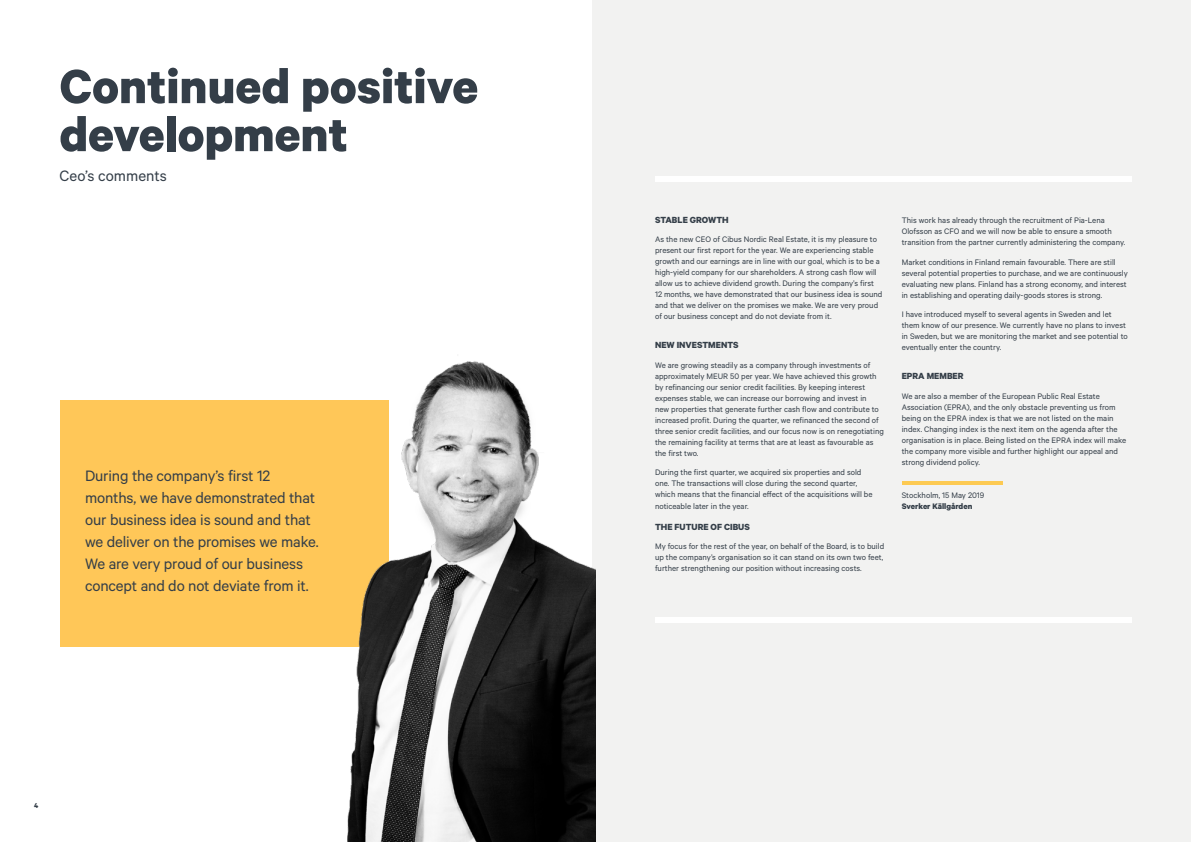
<style>
.page{position:relative;width:1191px;height:842px;background:#fff}
.page>*{position:absolute;margin:0;border:0;box-sizing:border-box;transform-origin:0 0}
.t1{font:700 54px/48px "Calibre";color:#343e48}
.t2{font:17px/22px "Calibre";letter-spacing:-.01em;color:#343e48}
.Body{font:700 10px "Calibre";color:#343e48}
.Body-2{font:9px/11px "Calibre";color:#343e48}
.t3{font:700 8px "Calibre";color:#343e48}
.s1{font-weight:700}
</style>
<div class="page">
<div style="left:592px;top:0;width:599px;height:842px;background:#f2f2f1"></div>
<div style="left:60px;top:400px;width:328px;height:246px;background:#ffc758"></div>
<img style="left:330px;top:361px;width:265px;height:481px">
<hr style="left:901px;top:481px;width:101px;height:3px;background:#fdca52">
<div style="left:655px;top:617px;width:476px;height:5px;background:#fff"></div>
<div style="left:655px;top:176px;width:476px;height:5px;background:#fff"></div>
<h1 class="t1" style="left:60px;top:61px;width:420px">Continued positive development</h1>
<p class="t2" style="left:60px;top:165px;width:109px">Ceo’s comments</p>
<p class="t2" style="left:85px;top:464px;width:235px">During the company’s first 12 months, we have demonstrated that our business idea is sound and that we deliver on the promises we make.<br>We are very proud of our business concept and do not deviate from it.</p>
<p class="t3" style="left:34px;top:800px;width:6px">4</p>
<h3 class="Body" style="left:655px;top:214px;width:75px">STABLE GROWTH</h3>
<p class="Body-2" style="left:655px;top:234px;width:229px">As the new CEO of Cibus Nordic Real Estate, it is my pleasure to present our first report for the year. We are experiencing stable growth and our earnings are in line with our goal, which is to be a high-yield company for our shareholders. A strong cash flow will allow us to achieve dividend growth. During the company’s first 12 months, we have demonstrated that our business idea is sound and that we deliver on the promises we make. We are very proud of our business concept and do not deviate from it.</p>
<h3 class="Body" style="left:655px;top:339px;width:85px">NEW INVESTMENTS</h3>
<p class="Body-2" style="left:655px;top:359px;width:230px">We are growing steadily as a company through investments of approximately MEUR 50 per year. We have achieved this growth by refinancing our senior credit facilities. By keeping interest expenses stable, we can increase our borrowing and invest in<br>new properties that generate further cash flow and contribute to increased profit. During the quarter, we refinanced the second of three senior credit facilities, and our focus now is on renegotiating the remaining facility at terms that are at least as favourable as the first two.</p>
<p class="Body-2" style="left:655px;top:467px;width:219px">During the first quarter, we acquired six properties and sold one. The transactions will close during the second quarter, which means that the financial effect of the acquisitions will be</p>
<p class="Body-2" style="left:655px;top:501px;width:95px">noticeable later in the year.</p>
<p class="Body" style="left:655px;top:521px;width:96px">THE FUTURE OF CIBUS</p>
<p class="Body-2" style="left:655px;top:541px;width:231px;text-align:justify">My focus for the rest of the year, on behalf of the Board, is to build up the company’s organisation so it can stand on its own two feet, further strengthening our position without increasing costs.</p>
<p class="Body-2" style="left:901px;top:214px;width:225px">This work has already through the recruitment of Pia-Lena<br>Olofsson as CFO and we will now be able to ensure a smooth transition from the partner currently administering the company.</p>
<p class="Body-2" style="left:901px;top:256px;width:228px">Market conditions in Finland remain favourable. There are still several potential properties to purchase, and we are continuously evaluating new plans. Finland has a strong economy, and interest in establishing and operating daily-goods stores is strong.</p>
<p class="Body-2" style="left:901px;top:308px;width:228px">I have introduced myself to several agents in Sweden and let them know of our presence. We currently have no plans to invest in Sweden, but we are monitoring the market and see potential to eventually enter the country.</p>
<h3 class="Body" style="left:901px;top:370px;width:63px">EPRA MEMBER</h3>
<p class="Body-2" style="left:901px;top:390px;width:226px">We are also a member of the European Public Real Estate Association (EPRA), and the only obstacle preventing us from being on the EPRA index is that we are not listed on the main index. Changing index is the next item on the agenda after the organisation is in place. Being listed on the EPRA index will make the company more visible and further highlight our appeal and strong dividend policy.</p>
<p class="Body-2" style="left:901px;top:489px;width:84px">Stockholm, 15 May 2019<br><span class="s1">Sverker Källgården</span></p>
</div>
